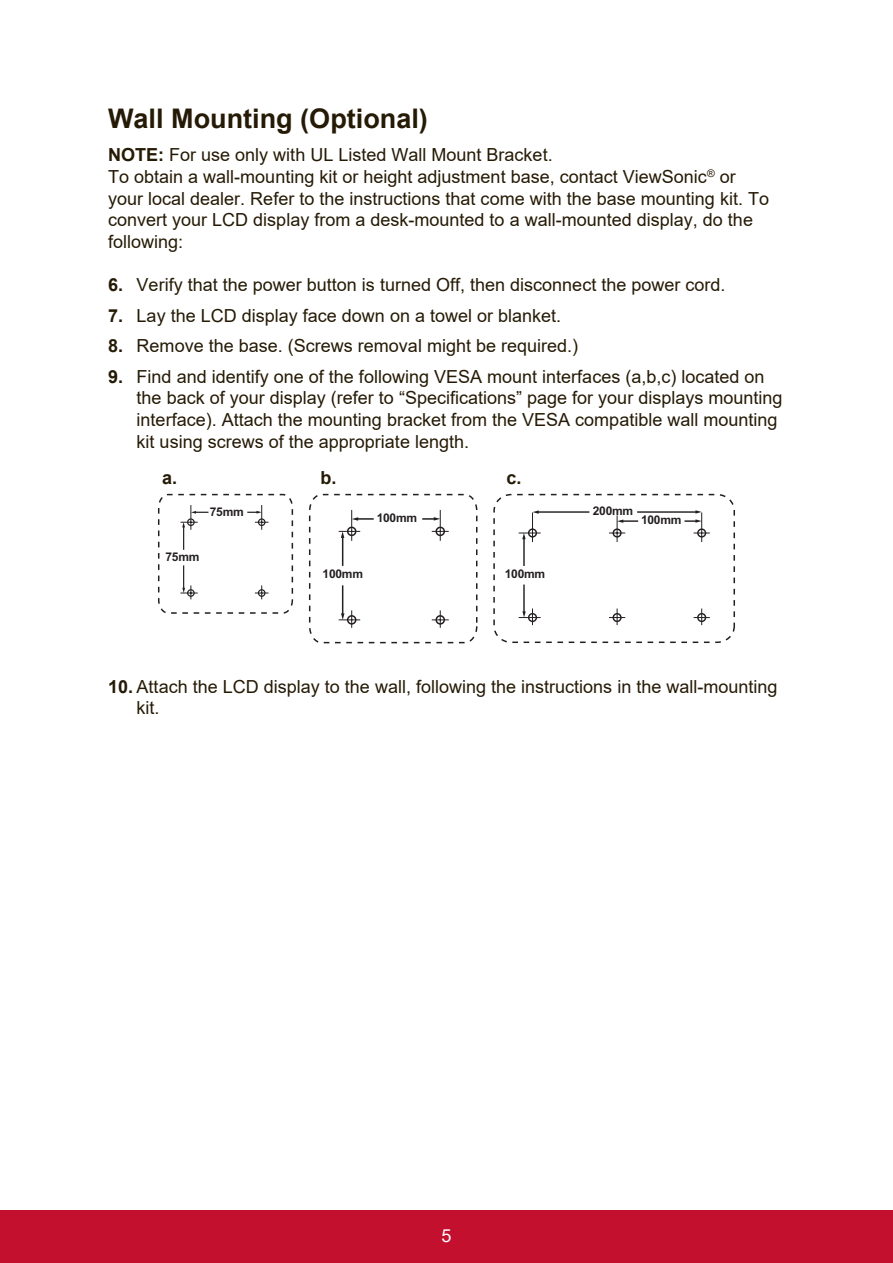
<style>
.page{position:relative;width:893px;height:1263px;background:#fff}
.page>*{position:absolute;margin:0;border:0;box-sizing:border-box;transform-origin:0 0}
.t1{font:700 27px "Arial";color:#251a05}
.t2{font:18px/21.6px "Arial";color:#251a05}
.t3{font:700 18px "Arial";color:#251a05}
.t4{font:18px "Arial";color:#fff}
.t5{font:700 12px "Arial";letter-spacing:-.02em;color:#231f20}
.s1{font-weight:700}
</style>
<div class="page">
<div style="left:0;top:1210px;width:892px;height:53px;background:#c3102f"></div>
<svg style="left:158px;top:494px;width:136px;height:120px"></svg>
<svg style="left:308px;top:494px;width:170px;height:149px"></svg>
<hr style="left:532px;top:512px;width:1px;height:30px;background:#231f20">
<svg style="left:518px;top:528px;width:22px;height:97px"></svg>
<hr style="left:537px;top:511px;width:52px;height:2px;background:#231f20">
<svg style="left:532px;top:510px;width:6px;height:4px"></svg>
<svg style="left:609px;top:510px;width:100px;height:115px"></svg>
<div style="left:493px;top:494px;width:241px;height:149px;border:2px dashed #231f20;border-radius:17px"></div>
<h1 class="t1" style="left:108px;top:99px;width:321px">Wall Mounting (Optional)</h1>
<p class="t2" style="left:108px;top:144px;width:662px"><span class="s1">NOTE:</span> For use only with UL Listed Wall Mount Bracket.<br>To obtain a wall-mounting kit or height adjustment base, contact ViewSonic<sup>®</sup> or your local dealer. Refer to the instructions that come with the base mounting kit. To convert your LCD display from a desk-mounted to a wall-mounted display, do the following:</p>
<p class="t2" style="left:108px;top:274px;width:618px"><span class="s1">6.</span> Verify that the power button is turned Off, then disconnect the power cord.</p>
<p class="t2" style="left:108px;top:304px;width:454px"><span class="s1">7.</span> Lay the LCD display face down on a towel or blanket.</p>
<p class="t2" style="left:108px;top:335px;width:471px"><span class="s1">8.</span> Remove the base. (Screws removal might be required.)</p>
<p class="t2" style="left:136px;top:365px;width:647px;text-indent:-28px"><span class="s1">9.</span> Find and identify one of the following VESA mount interfaces (a,b,c) located on the back of your display (refer to “Specifications” page for your displays mounting interface). Attach the mounting bracket from the VESA compatible wall mounting kit using screws of the appropriate length.</p>
<p class="t3" style="left:162px;top:465px;width:17px">a.</p>
<p class="t3" style="left:320px;top:465px;width:18px">b.</p>
<p class="t3" style="left:506px;top:465px;width:17px">c.</p>
<p class="t5" style="left:210px;top:503px;width:35px">75mm</p>
<p class="t5" style="left:165px;top:548px;width:35px">75mm</p>
<p class="t5" style="left:376px;top:510px;width:42px">100mm</p>
<p class="t5" style="left:322px;top:566px;width:42px">100mm</p>
<p class="t5" style="left:504px;top:565px;width:42px">100mm</p>
<p class="t5" style="left:592px;top:503px;width:42px">200mm</p>
<p class="t5" style="left:640px;top:512px;width:42px">100mm</p>
<p class="t2" style="left:136px;top:675px;width:642px;text-indent:-28px"><span class="s1">10.</span> Attach the LCD display to the wall, following the instructions in the wall-mounting kit.</p>
<p class="t4" style="left:441px;top:1223px;width:12px">5</p>
</div>
